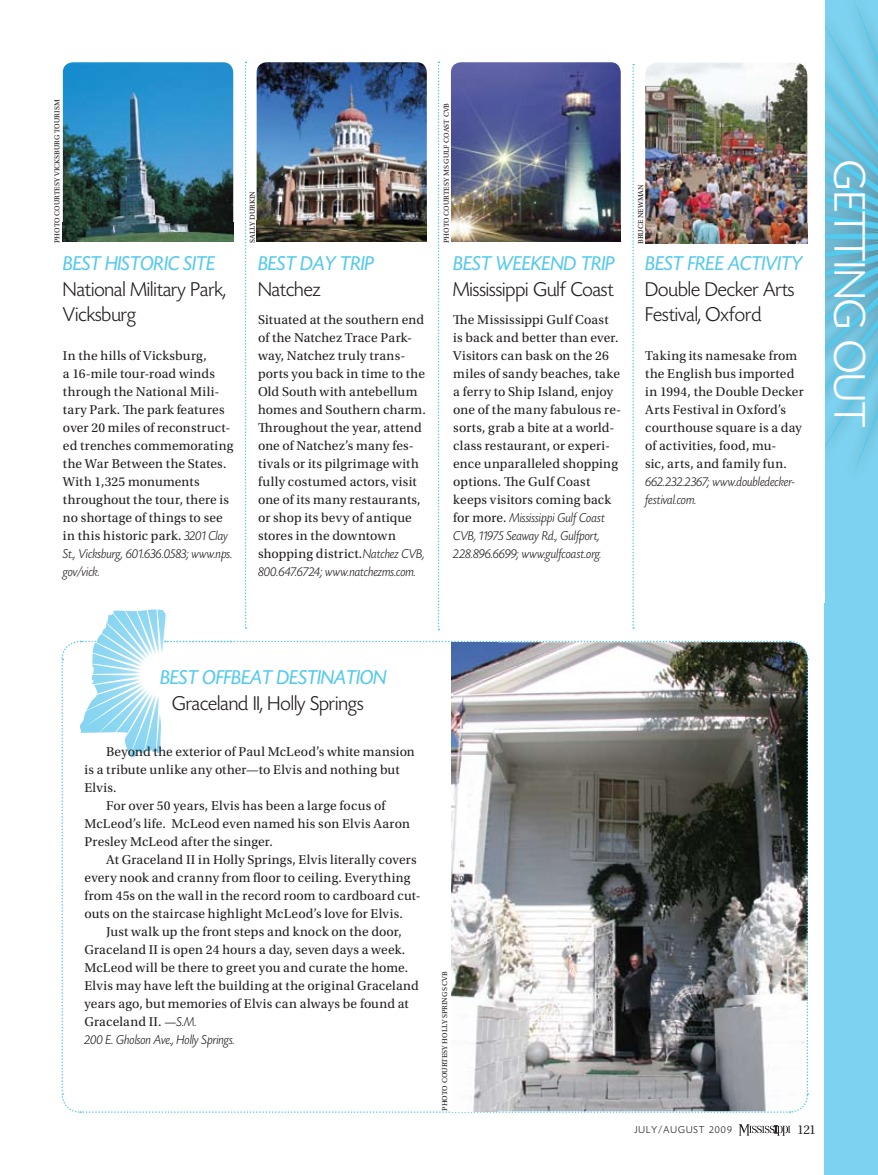
<style>
.page{position:relative;width:878px;height:1175px;background:#fff}
.page>*{position:absolute;margin:0;border:0;box-sizing:border-box;transform-origin:0 0}
.t1{font:300 46.5px "Today Sans HEFOP";color:#fff}
.t2{font:300 21px/25.5px "Today Sans HEFOP";color:#231f20}
.t3{font:italic 21px "Today Sans HEFOP";color:#52c9ed}
.t4{font:16.5px "Utopia Headline";color:#231f20}
.t5{font:13.5px/18px "Utopia Std";letter-spacing:.015em;color:#231f20}
.t6{font:italic 300 13.5px/18px "Today Sans HEFOP";letter-spacing:.005em;color:#231f20}
.t7{font:300 10.5px "Today Sans HEFOP";letter-spacing:.1em;color:#231f20}
.t8{font:7.5px "Utopia Std Capt";color:#231f20}
.s1{font-family:"Today Sans HEFOP";font-weight:300;font-style:italic}
.s2{font-family:"Utopia Std";font-weight:400;font-style:normal}
.s3{font-size:12.75px}
</style>
<div class="page">
<svg style="left:738px;top:1124px;width:52px;height:11px"></svg>
<div style="left:824px;top:0;width:54px;height:1174px;background:#7cd2f0"></div>
<svg style="left:824px;top:0;width:53px;height:479px"></svg>
<img style="left:61px;top:61px;width:747px;height:1052px">
<img style="left:256px;top:220px;width:171px;height:22px">
<img style="left:451px;top:225px;width:170px;height:17px">
<img style="left:645px;top:224px;width:162px;height:19px">
<img style="left:63px;top:223px;width:170px;height:18px">
<img style="left:452px;top:642px;width:45px;height:469px">
<p class="t8" style="left:53px;top:243px;width:144px;rotate:-90deg">PHOTOCOURTESYVICKSBURGTOURISM</p>
<h2 class="t3" style="left:63px;top:252px;width:65px">BEST HISTORIC</h2>
<h2 class="t3" style="left:183px;top:252px;width:10px">SITE</h2>
<h2 class="t2" style="left:63px;top:277px;width:164px">National Military Park,<br>Vicksburg</h2>
<p class="t5" style="left:63px;top:347px;width:172px">In the hills of Vicksburg,<br>a 16-mile tour-road winds through the National Mili&shy;tary Park. The park features over 20 miles of reconstruct&shy;ed trenches commemorating the War Between the States.<br>With 1,325 monuments throughout the tour, there is no shortage of things to see in this historic park. <span class="s1">3201 Clay</span></p>
<p class="t6" style="left:63px;top:545px;width:171px">St., Vicksburg, 601.636.0583; www.nps. gov/vick.</p>
<p class="t8" style="left:248px;top:243px;width:53px;rotate:-90deg">SALLY DURKIN</p>
<h2 class="t3" style="left:258px;top:252px;width:117px">BEST DA Y TRIP</h2>
<h2 class="t2" style="left:258px;top:277px;width:64px">Natchez</h2>
<p class="t5" style="left:258px;top:311px;width:169px">Situated at the southern end of the Natchez Trace Park&shy;way, Natchez truly trans&shy;ports you back in time to the<br>Old South with antebellum homes and Southern charm.<br>Throughout the year, attend one of Natchez’s many fes&shy;tivals or its pilgrimage with fully costumed actors, visit one of its many restaurants, or shop its bevy of antique stores in the downtown shopping district.<span class="s1">Natchez CVB,</span></p>
<p class="t6" style="left:258px;top:563px;width:159px">800.647.6724; www.natchezms.com.</p>
<p class="t8" style="left:442px;top:243px;width:141px;rotate:-90deg">PHOTOCOURTESYMSGULFCOASTCVB</p>
<h2 class="t3" style="left:453px;top:252px;width:70px">BEST WEEKE</h2>
<h2 class="t3" style="left:550px;top:252px;width:65px">NDTRIP</h2>
<h2 class="t2" style="left:453px;top:277px;width:162px">Mississippi Gulf Coast</h2>
<p class="t5" style="left:453px;top:311px;width:169px">The Mississippi Gulf Coast is back and better than ever.<br>Visitors can bask on the 26 miles of sandy beaches, take a ferry to Ship Island, enjoy one of the many fabulous re&shy;sorts, grab a bite at a world&shy;class restaurant, or experi&shy;ence unparalleled shopping options. The Gulf Coast keeps visitors coming back</p>
<p class="t6" style="left:453px;top:509px;width:153px"><span class="s2">for more.</span> Mississippi Gulf Coast<br>CVB, 11975 Seaway Rd., Gulfport,<br>228.896.6699; www.gulfcoast.org.</p>
<p class="t8" style="left:636px;top:244px;width:61px;rotate:-90deg">BRUCE NEWMAN</p>
<h2 class="t3" style="left:645px;top:252px;width:94px">BEST FREE ACTIVIT</h2>
<h2 class="t3" style="left:791px;top:252px;width:13px">Y</h2>
<h2 class="t2" style="left:645px;top:277px;width:151px">Double Decker Arts<br>Festival, Oxford</h2>
<p class="t5" style="left:645px;top:347px;width:160px">Taking its namesake from the English bus imported in 1994, the Double Decker<br>Arts Festival in Oxford’s courthouse square is a day of activities, food, mu-<br>sic, arts, and family fun.</p>
<p class="t6" style="left:645px;top:473px;width:151px">662.232.2367; www.doubledecker&shy;festival.com.</p>
<h1 class="t1" style="left:873px;top:160px;width:268px;rotate:90deg">GETTING OUT</h1>
<h2 class="t3" style="left:160px;top:666px;width:83px">BEST OFFBEAT</h2>
<h2 class="t3" style="left:276px;top:666px;width:10px">DESTI</h2>
<h2 class="t3" style="left:321px;top:666px;width:25px">NATIO</h2>
<h2 class="t3" style="left:373px;top:666px;width:15px">N</h2>
<h2 class="t2" style="left:172px;top:691px;width:193px">Graceland II, Holly Springs</h2>
<p class="t5" style="left:106px;top:743px;width:310px">Beyond the exterior of Paul McLeod’s white mansion</p>
<p class="t5" style="left:84px;top:761px;width:316px">is a tribute unlike any other—to Elvis and nothing but</p>
<p class="t5" style="left:84px;top:779px;width:34px">Elvis.</p>
<p class="t5" style="left:106px;top:797px;width:281px">For over 50 years, Elvis has been a large focus of</p>
<p class="t5" style="left:84px;top:815px;width:327px">McLeod’s life. McLeod even named his son Elvis Aaron</p>
<p class="t5" style="left:84px;top:833px;width:190px">Presley McLeod after the singer.</p>
<p class="t5" style="left:106px;top:851px;width:312px">At Graceland II in Holly Springs, Elvis literally covers</p>
<p class="t5" style="left:84px;top:869px;width:327px">every nook and cranny from floor to ceiling. Everything</p>
<p class="t5" style="left:84px;top:887px;width:338px">from 45s on the wall in the record room to cardboard cut-</p>
<p class="t5" style="left:84px;top:905px;width:320px">outs on the staircase highlight McLeod’s love for Elvis.</p>
<p class="t5" style="left:106px;top:923px;width:297px">Just walk up the front steps and knock on the door,</p>
<p class="t5" style="left:84px;top:941px;width:322px">Graceland II is open 24 hours a day, seven days a week.</p>
<p class="t5" style="left:84px;top:959px;width:325px">McLeod will be there to greet you and curate the home.</p>
<p class="t5" style="left:84px;top:977px;width:336px">Elvis may have left the building at the original Graceland</p>
<p class="t5" style="left:84px;top:995px;width:326px">years ago, but memories of Elvis can always be found at</p>
<p class="t5" style="left:84px;top:1013px;width:114px">Graceland II. <span class="s3">—</span><span class="s1">S.M.</span></p>
<p class="t6" style="left:84px;top:1031px;width:152px">200 E. Gholson Ave., Holly Springs.</p>
<p class="t8" style="left:440px;top:1110px;width:140px;rotate:-90deg">PHOTOCOURTESYHOLLYSPRINGSCVB</p>
<p class="t7" style="left:634px;top:1124px;width:99px">JULY/AUGUST 2009</p>
<p class="t4" style="left:798px;top:1121px;width:18px">121</p>
</div>
